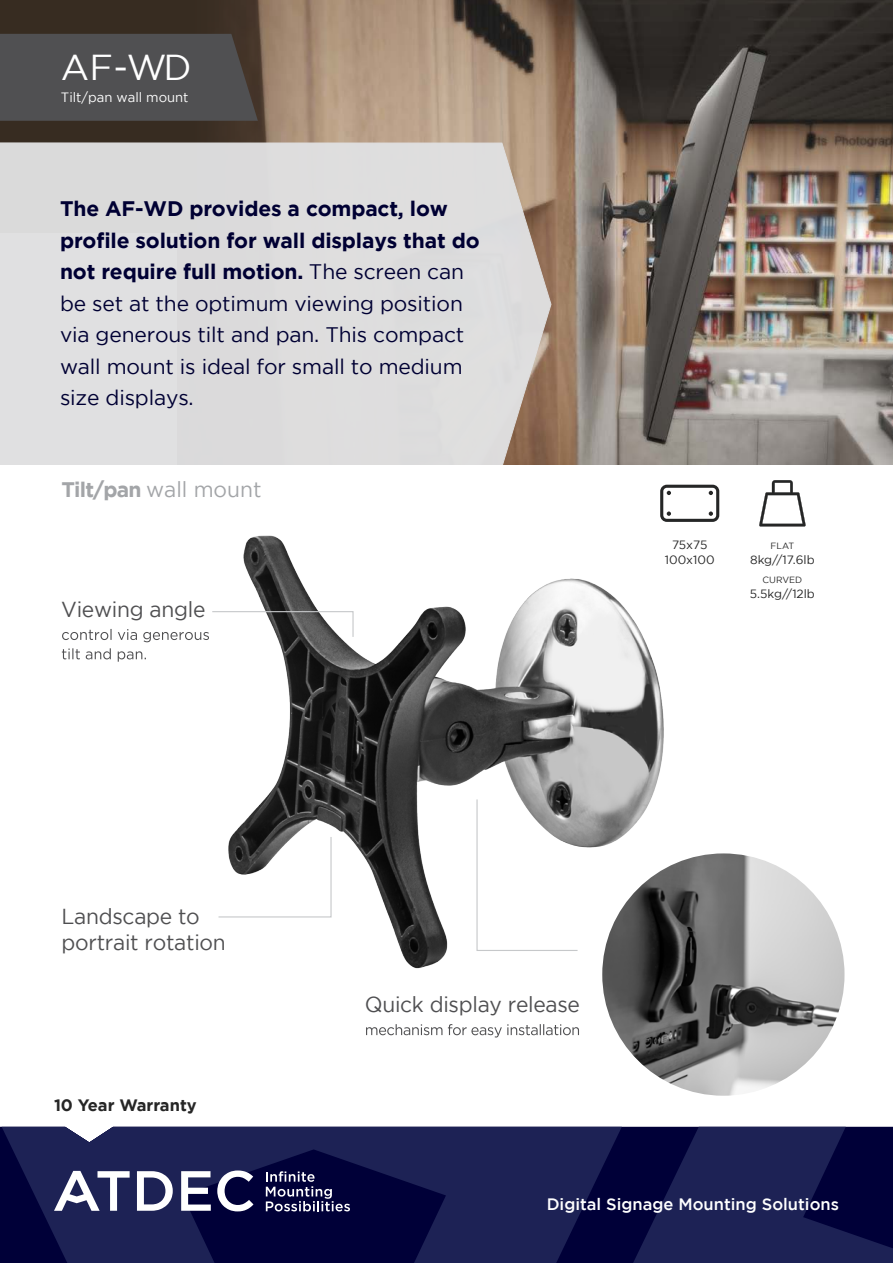
<style>
.page{position:relative;width:893px;height:1263px;background:#fff}
.page>*{position:absolute;margin:0;border:0;box-sizing:border-box;transform-origin:0 0}
.t1{font:36px "Gotham";color:#fff}
.t2{font:21.6px/25.2px "Gotham";letter-spacing:-.015em;color:#4f4f51}
.t3{font:21.6px "Gotham";color:#a3a5a8}
.t4{font:21px/31.5px "Gotham";letter-spacing:-.01em;color:#003}
.t5{font:500 16.5px "Gotham";color:#fff}
.t6{font:700 16.5px "Gotham";color:#262626}
.t7{font:13.5px "Gotham";color:#fff}
.t8{font:12px "Gotham";color:#262626}
.t9{font:9px "Gotham";color:#262626}
.s1{font-weight:700}
.s2{font-weight:700;font-size:21px}
</style>
<div class="page">
<img style="left:271px;top:0;width:622px;height:465px">
<svg style="left:0;top:0;width:271px;height:142px;background:#403327"></svg>
<div style="left:0;top:142px;width:552px;height:323px;background:#deddde"></div>
<div style="left:0;top:34px;width:258px;height:87px;background:#505052"></div>
<img style="left:232px;top:535px;width:432px;height:434px">
<svg style="left:218px;top:836px;width:114px;height:82px"></svg>
<svg style="left:62px;top:610px;width:292px;height:32px"></svg>
<svg style="left:62px;top:648px;width:84px;height:14px"></svg>
<svg style="left:476px;top:798px;width:103px;height:153px"></svg>
<img style="left:602px;top:853px;width:242px;height:243px;border-radius:121px">
<svg style="left:366px;top:1024px;width:213px;height:13px"></svg>
<svg style="left:660px;top:485px;width:59px;height:37px"></svg>
<svg style="left:759px;top:480px;width:47px;height:46px"></svg>
<svg style="left:2px;top:1127px;width:620px;height:136px;background:#14174c"></svg>
<svg style="left:633px;top:1127px;width:260px;height:136px;background:#13164b"></svg>
<svg style="left:54px;top:1170px;width:306px;height:44px"></svg>
<p class="t1" style="left:61px;top:47px;width:132px">AF-WD</p>
<p class="t7" style="left:61px;top:90px;width:129px">Tilt/pan wall mount</p>
<p class="t4" style="left:60px;top:193px;width:421px"><span class="s1">The AF-WD provides a compact, low profile solution for wall displays that do not require full motion.</span> The screen can be set at the optimum viewing position via generous tilt and pan. This compact wall mount is ideal for small to medium size displays.</p>
<p class="t3" style="left:62px;top:477px;width:202px"><span class="s2">Tilt/pan</span> wall mount</p>
<p class="t2" style="left:61px;top:596px;width:146px">Viewing angle</p>
<p class="t8" style="left:672px;top:538px;width:37px">75x75</p>
<p class="t8" style="left:665px;top:553px;width:51px">100x100</p>
<p class="t9" style="left:771px;top:541px;width:25px">FLAT</p>
<p class="t8" style="left:750px;top:553px;width:66px">8kg//17.6lb</p>
<p class="t9" style="left:763px;top:575px;width:41px">CURVED</p>
<p class="t8" style="left:750px;top:587px;width:67px">5.5kg//12lb</p>
<p class="t2" style="left:62px;top:904px;width:166px">Landscape to portrait rotation</p>
<p class="t6" style="left:54px;top:1094px;width:144px">10 Year Warranty</p>
<p class="t2" style="left:365px;top:991px;width:217px">Quick display release</p>
<p class="t5" style="left:547px;top:1195px;width:294px">Digital Signage Mounting Solutions</p>
</div>
